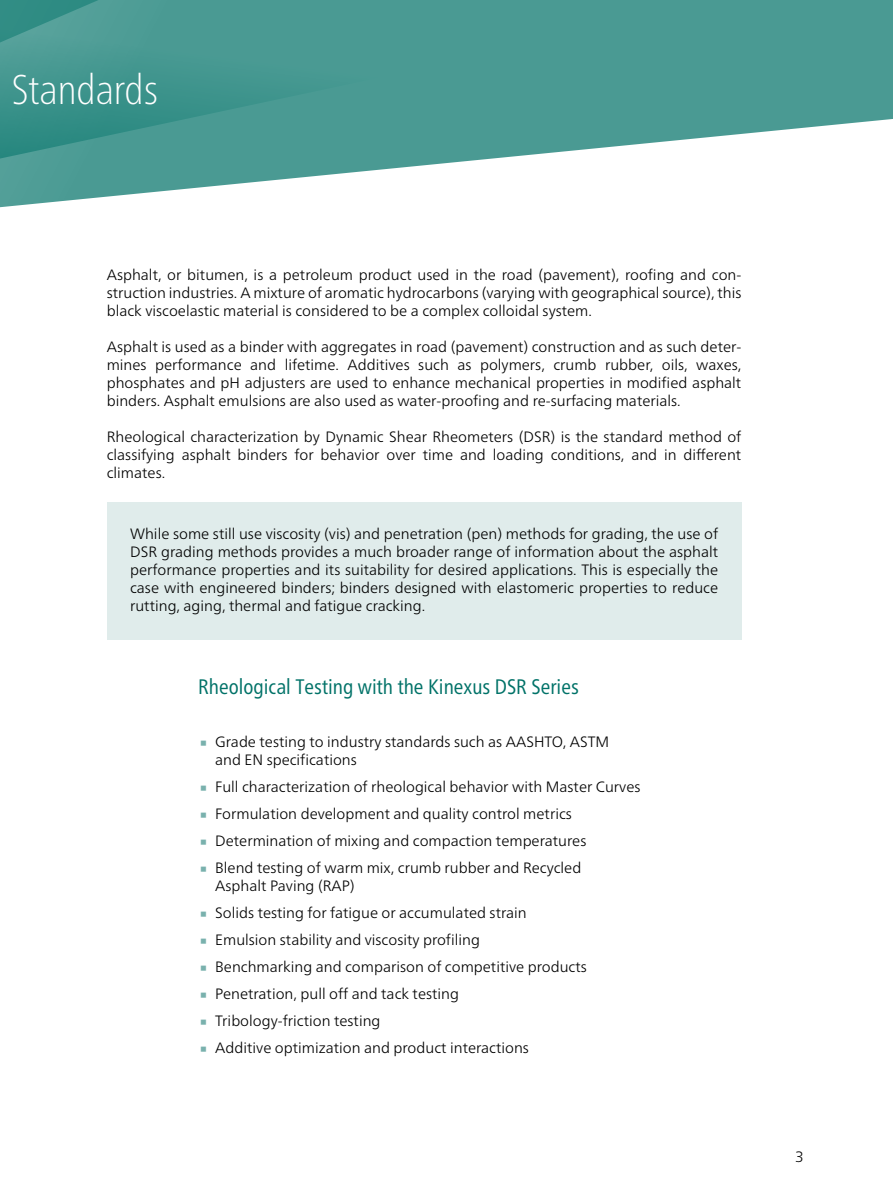
<style>
.page{position:relative;width:893px;height:1191px;background:#fff}
.page>*{position:absolute;margin:0;border:0;box-sizing:border-box;transform-origin:0 0}
.t1{font:45px "Frutiger Neue LTW1 G";color:#79b1ad}
.t2{font:100 condensed 41.4px "Frutiger Neue LTW1 G";color:#fff}
.Subhead_1_schwarz_n{font:condensed 21px "Frutiger Neue LTW1 G";color:#007268}
.Fließtext_en_n{font:300 15px/18px "Frutiger Neue LTW1 G";color:#000;text-align:justify}
</style>
<div class="page">
<div style="left:107px;top:502px;width:634px;height:137px;background:#e0eceb"></div>
<svg style="left:0;top:0;width:893px;height:208px;fill:#4a9a93"></svg>
<h2 class="t2" style="left:12px;top:59px;width:148px">Standards</h2>
<p class="Fließtext_en_n" style="left:107px;top:265px;width:636px">Asphalt, or bitumen, is a petroleum product used in the road (pavement), roofing and con&shy;struction industries. A mixture of aromatic hydrocarbons (varying with geographical source), this black viscoelastic material is considered to be a complex colloidal system.</p>
<p class="Fließtext_en_n" style="left:107px;top:337px;width:636px">Asphalt is used as a binder with aggregates in road (pavement) construction and as such deter&shy;mines performance and lifetime. Additives such as polymers, crumb rubber, oils, waxes, phosphates and pH adjusters are used to enhance mechanical properties in modified asphalt binders. Asphalt emulsions are also used as water-proofing and re-surfacing materials.</p>
<p class="Fließtext_en_n" style="left:107px;top:427px;width:636px">Rheological characterization by Dynamic Shear Rheometers (DSR) is the standard method of classifying asphalt binders for behavior over time and loading conditions, and in different climates.</p>
<p class="Fließtext_en_n" style="left:130px;top:524px;width:590px">While some still use viscosity (vis) and penetration (pen) methods for grading, the use of DSR grading methods provides a much broader range of information about the asphalt performance properties and its suitability for desired applications. This is especially the case with engineered binders; binders designed with elastomeric properties to reduce rutting, aging, thermal and fatigue cracking.</p>
<p class="Subhead_1_schwarz_n" style="left:198px;top:671px;width:382px">Rheological Testing with the Kinexus DSR Series</p>
<p class="t1" style="left:198px;top:712px;width:12px">∙</p>
<p class="Fließtext_en_n" style="left:215px;top:733px;width:396px">Grade testing to industry standards such as AASHTO, ASTM and EN specifications</p>
<p class="t1" style="left:198px;top:757px;width:12px">∙</p>
<p class="Fließtext_en_n" style="left:215px;top:778px;width:427px">Full characterization of rheological behavior with Master Curves</p>
<p class="t1" style="left:198px;top:784px;width:12px">∙</p>
<p class="Fließtext_en_n" style="left:215px;top:805px;width:358px">Formulation development and quality control metrics</p>
<p class="t1" style="left:198px;top:811px;width:12px">∙</p>
<p class="Fließtext_en_n" style="left:215px;top:832px;width:373px">Determination of mixing and compaction temperatures</p>
<p class="t1" style="left:198px;top:838px;width:12px">∙</p>
<p class="Fließtext_en_n" style="left:215px;top:859px;width:368px">Blend testing of warm mix, crumb rubber and Recycled<br>Asphalt Paving (RAP)</p>
<p class="t1" style="left:198px;top:883px;width:12px">∙</p>
<p class="Fließtext_en_n" style="left:215px;top:904px;width:313px">Solids testing for fatigue or accumulated strain</p>
<p class="t1" style="left:198px;top:910px;width:12px">∙</p>
<p class="Fließtext_en_n" style="left:215px;top:931px;width:266px">Emulsion stability and viscosity profiling</p>
<p class="t1" style="left:198px;top:937px;width:12px">∙</p>
<p class="Fließtext_en_n" style="left:215px;top:958px;width:373px">Benchmarking and comparison of competitive products</p>
<p class="t1" style="left:198px;top:964px;width:12px">∙</p>
<p class="Fließtext_en_n" style="left:215px;top:985px;width:245px">Penetration, pull off and tack testing</p>
<p class="t1" style="left:198px;top:991px;width:12px">∙</p>
<p class="Fließtext_en_n" style="left:215px;top:1012px;width:167px">Tribology-friction testing</p>
<p class="t1" style="left:198px;top:1018px;width:12px">∙</p>
<p class="Fließtext_en_n" style="left:215px;top:1039px;width:315px">Additive optimization and product interactions</p>
<p class="Fließtext_en_n" style="left:795px;top:1147px;width:10px">3</p>
</div>
